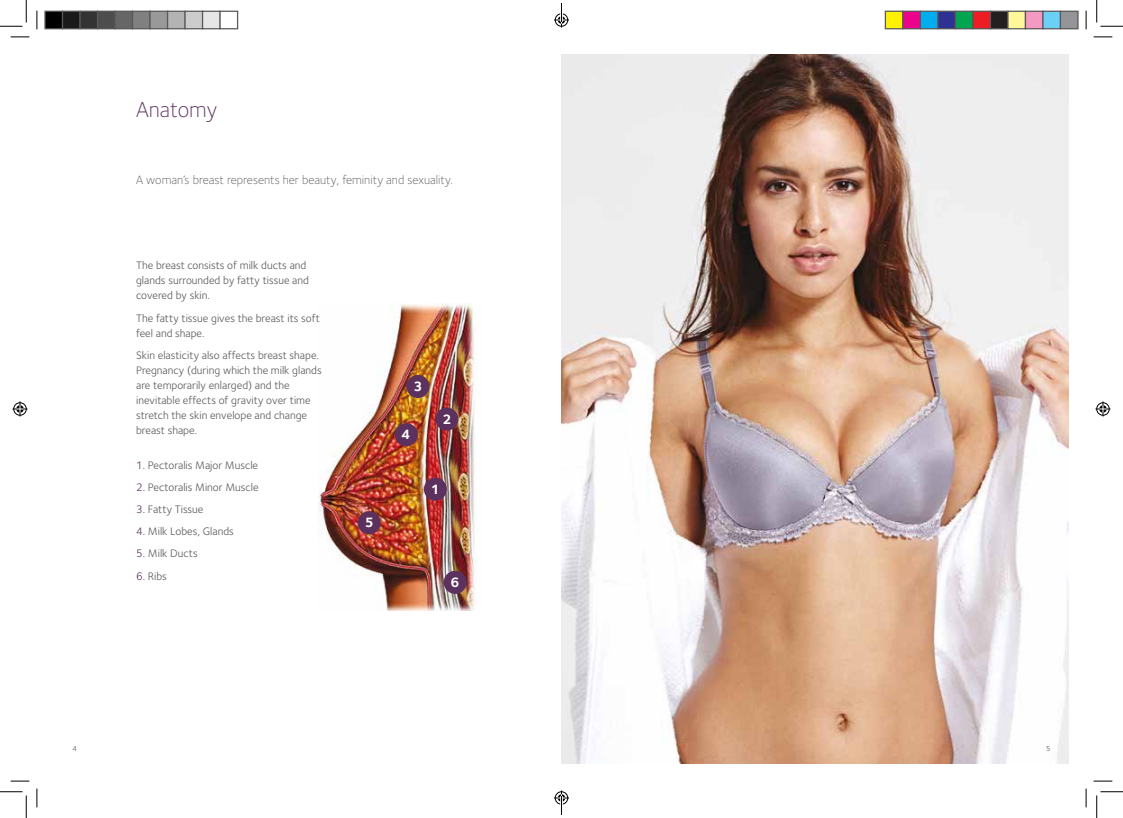
<style>
.page{position:relative;width:1123px;height:818px;background:#fff}
.page>*{position:absolute;margin:0;border:0;box-sizing:border-box;transform-origin:0 0}
.t1{font:300 22.5px "Foundry Sterling";color:#5c315e}
.t2{font:700 14px "Foundry Sterling";color:#fff}
.t3{font:800 14px "Foundry Sterling";color:#fff}
.t4{font:300 12.5px "Foundry Sterling";color:#58585a}
.t5{font:11.25px/15px "Foundry Sterling";color:#58585a}
.t6{font:7.5px "Foundry Sterling";color:#58585a}
.s1{color:#5c315e}
</style>
<div class="page">
<img style="left:561px;top:55px;width:507px;height:708px">
<img style="left:319px;top:304px;width:158px;height:307px">
<div style="left:395px;top:423px;width:23px;height:23px;background:#5c315e;border-radius:50%"></div>
<div style="left:406px;top:375px;width:23px;height:23px;background:#5c315e;border-radius:50%"></div>
<div style="left:435px;top:407px;width:23px;height:24px;background:#5c315e;border-radius:50%"></div>
<div style="left:424px;top:478px;width:23px;height:23px;background:#5c315e;border-radius:50%"></div>
<div style="left:358px;top:511px;width:23px;height:23px;background:#5c315e;border-radius:50%"></div>
<div style="left:443px;top:571px;width:24px;height:23px;background:#5c315e;border-radius:50%"></div>
<svg style="left:11px;top:36px;width:18px;height:2px"></svg>
<svg style="left:1093px;top:36px;width:19px;height:2px"></svg>
<svg style="left:11px;top:780px;width:18px;height:2px"></svg>
<svg style="left:1093px;top:780px;width:19px;height:2px"></svg>
<svg style="left:36px;top:11px;width:2px;height:18px"></svg>
<svg style="left:36px;top:788px;width:2px;height:19px"></svg>
<svg style="left:1085px;top:11px;width:1px;height:18px"></svg>
<svg style="left:1085px;top:788px;width:1px;height:19px"></svg>
<svg style="left:0;top:0;width:27px;height:27px"></svg>
<svg style="left:0;top:791px;width:27px;height:27px"></svg>
<svg style="left:1096px;top:0;width:27px;height:27px"></svg>
<svg style="left:1096px;top:791px;width:27px;height:27px"></svg>
<svg style="left:13px;top:401px;width:15px;height:15px"></svg>
<svg style="left:1095px;top:401px;width:15px;height:15px"></svg>
<div style="left:45px;top:11px;width:18px;height:18px;background:#000"></div>
<div style="left:44px;top:11px;width:19px;height:18px;border:1px solid #595959"></div>
<div style="left:63px;top:11px;width:17px;height:18px;background:#1a1a1a"></div>
<div style="left:62px;top:11px;width:19px;height:18px;border:1px solid #595959"></div>
<div style="left:80px;top:11px;width:18px;height:18px;background:#333"></div>
<div style="left:79px;top:11px;width:19px;height:18px;border:1px solid #595959"></div>
<div style="left:98px;top:11px;width:17px;height:18px;background:#4d4d4d"></div>
<div style="left:97px;top:11px;width:19px;height:18px;border:1px solid #595959"></div>
<div style="left:115px;top:11px;width:18px;height:18px;background:#666"></div>
<div style="left:114px;top:11px;width:19px;height:18px;border:1px solid #595959"></div>
<div style="left:133px;top:11px;width:17px;height:18px;background:#808080"></div>
<div style="left:132px;top:11px;width:19px;height:18px;border:1px solid #595959"></div>
<div style="left:150px;top:11px;width:18px;height:18px;background:#999"></div>
<div style="left:149px;top:11px;width:19px;height:18px;border:1px solid #595959"></div>
<div style="left:168px;top:11px;width:17px;height:18px;background:#b3b3b3"></div>
<div style="left:167px;top:11px;width:19px;height:18px;border:1px solid #595959"></div>
<div style="left:185px;top:11px;width:18px;height:18px;background:#ccc"></div>
<div style="left:184px;top:11px;width:19px;height:18px;border:1px solid #595959"></div>
<div style="left:203px;top:11px;width:17px;height:18px;background:#e6e6e6"></div>
<div style="left:202px;top:11px;width:19px;height:18px;border:1px solid #595959"></div>
<div style="left:219px;top:11px;width:19px;height:18px;border:1px solid #595959"></div>
<div style="left:885px;top:11px;width:18px;height:18px;background:#fff101"></div>
<div style="left:884px;top:11px;width:19px;height:18px;border:1px solid #595959"></div>
<div style="left:903px;top:11px;width:17px;height:18px;background:#ed028c"></div>
<div style="left:902px;top:11px;width:19px;height:18px;border:1px solid #595959"></div>
<div style="left:920px;top:11px;width:18px;height:18px;background:#00aeef"></div>
<div style="left:919px;top:11px;width:19px;height:18px;border:1px solid #595959"></div>
<div style="left:938px;top:11px;width:17px;height:18px;background:#2e3092"></div>
<div style="left:937px;top:11px;width:19px;height:18px;border:1px solid #595959"></div>
<div style="left:955px;top:11px;width:18px;height:18px;background:#00a54f"></div>
<div style="left:954px;top:11px;width:19px;height:18px;border:1px solid #595959"></div>
<div style="left:973px;top:11px;width:17px;height:18px;background:#ee1d23"></div>
<div style="left:972px;top:11px;width:19px;height:18px;border:1px solid #595959"></div>
<div style="left:990px;top:11px;width:18px;height:18px;background:#231f20"></div>
<div style="left:989px;top:11px;width:19px;height:18px;border:1px solid #595959"></div>
<div style="left:1008px;top:11px;width:17px;height:18px;background:#fff79a"></div>
<div style="left:1007px;top:11px;width:19px;height:18px;border:1px solid #595959"></div>
<div style="left:1025px;top:11px;width:18px;height:18px;background:#f499c2"></div>
<div style="left:1024px;top:11px;width:19px;height:18px;border:1px solid #595959"></div>
<div style="left:1043px;top:11px;width:17px;height:18px;background:#6bcff6"></div>
<div style="left:1042px;top:11px;width:19px;height:18px;border:1px solid #595959"></div>
<div style="left:1060px;top:11px;width:18px;height:18px;background:#939598"></div>
<div style="left:1059px;top:11px;width:19px;height:18px;border:1px solid #595959"></div>
<svg style="left:554px;top:3px;width:15px;height:25px"></svg>
<svg style="left:554px;top:790px;width:15px;height:25px"></svg>
<h1 class="t1" style="left:136px;top:97px;width:83px">Anatomy</h1>
<p class="t4" style="left:136px;top:172px;width:318px">A woman’s breast represents her beauty, feminity and sexuality.</p>
<p class="t5" style="left:136px;top:258px;width:174px">The breast consists of milk ducts and glands surrounded by fatty tissue and covered by skin.</p>
<p class="t5" style="left:136px;top:310px;width:185px">The fatty tissue gives the breast its soft feel and shape.</p>
<p class="t5" style="left:136px;top:347px;width:187px">Skin elasticity also affects breast shape.<br>Pregnancy (during which the milk glands are temporarily enlarged) and the inevitable effects of gravity over time stretch the skin envelope and change breast shape.</p>
<p class="t5" style="left:136px;top:458px;width:123px"><span class="s1">1.</span> Pectoralis Major Muscle</p>
<p class="t5" style="left:136px;top:480px;width:124px"><span class="s1">2.</span> Pectoralis Minor Muscle</p>
<p class="t5" style="left:136px;top:502px;width:69px"><span class="s1">3.</span> Fatty Tissue</p>
<p class="t5" style="left:136px;top:524px;width:99px"><span class="s1">4.</span> Milk Lobes, Glands</p>
<p class="t5" style="left:136px;top:546px;width:63px"><span class="s1">5.</span> Milk Ducts</p>
<p class="t5" style="left:136px;top:568px;width:32px"><span class="s1">6.</span> Ribs</p>
<p class="t2" style="left:365px;top:514px;width:11px">5</p>
<p class="t2" style="left:413px;top:378px;width:11px">3</p>
<p class="t2" style="left:401px;top:426px;width:11px">4</p>
<p class="t3" style="left:400px;top:428px;width:11px">4</p>
<p class="t2" style="left:442px;top:410px;width:11px">2</p>
<p class="t2" style="left:431px;top:481px;width:11px">1</p>
<p class="t2" style="left:450px;top:574px;width:11px">6</p>
<p class="t6" style="left:72px;top:744px;width:6px">4</p>
<p class="t6" style="left:1046px;top:744px;width:6px">5</p>
</div>
